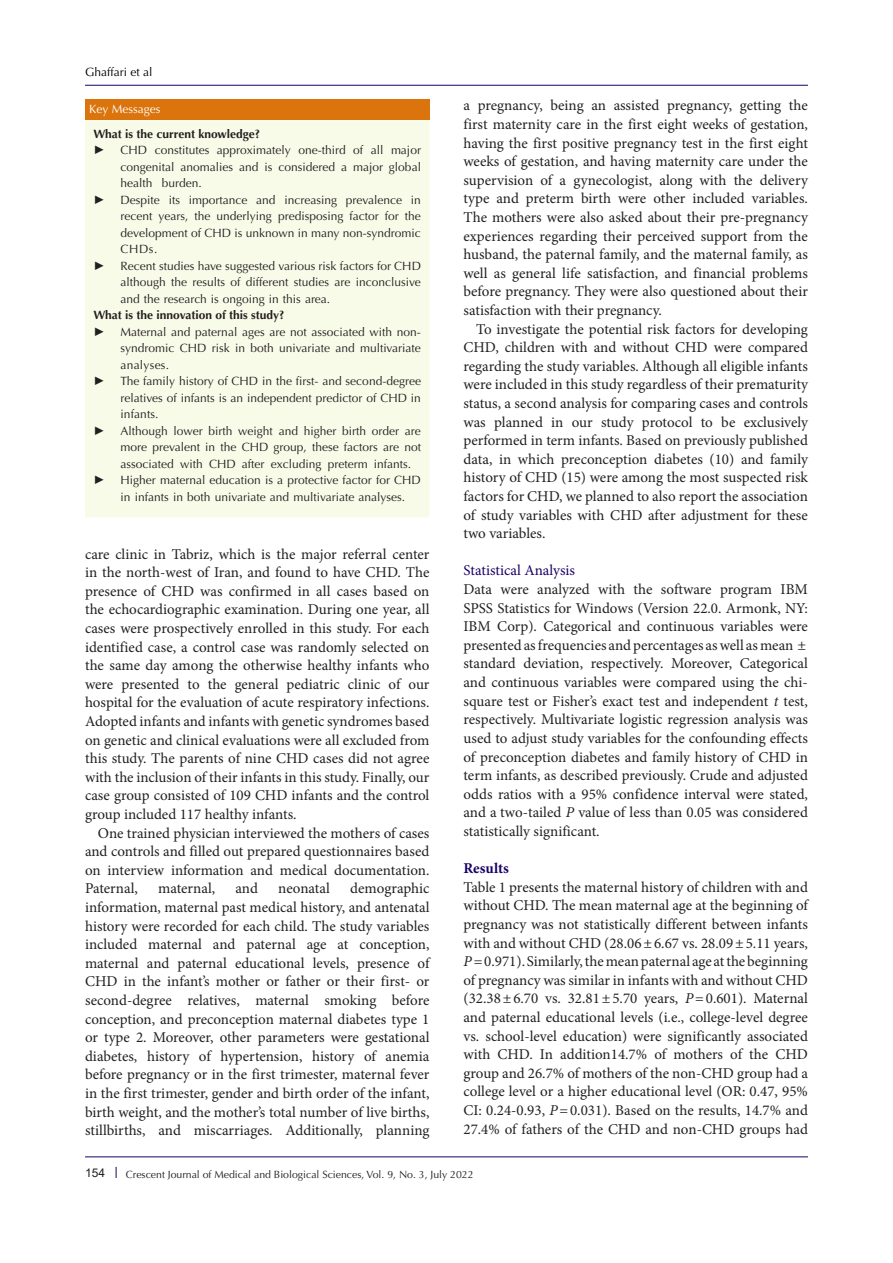
<style>
.page{position:relative;width:893px;height:1263px;background:#fff}
.page>*{position:absolute;margin:0;border:0;box-sizing:border-box;transform-origin:0 0}
.t1{font:15px/18.6px "Minion Pro";color:#231f20;text-align:justify}
.t2{font:15px "Minion Pro";color:#190066}
.t3{font:700 15px "Minion Pro";color:#190066}
.t4{font:12px/16.5px "Optima LT Std";color:#231f20;text-align:justify}
.t5{font:700 12px "Optima LT Std";color:#231f20}
.t6{font:12px "Optima LT Std";color:#000001}
.t7{font:12px "Optima LT Std";color:#fff}
.t8{font:12px "Times New Roman";color:#231f20}
.t9{font:12px "Arial";color:#231f20}
.t10{font:10.5px "Optima LT Std";color:#231f20}
.s1{font-style:italic}
</style>
<div class="page">
<hr style="left:85px;top:1156px;width:723px;height:1px;background:#190066">
<hr style="left:85px;top:85px;width:723px;height:1px;background:#190066">
<div style="left:85px;top:120px;width:344px;height:397px;background:#f9fbe9"></div>
<div style="left:85px;top:99px;width:344px;height:21px;background:#db740c"></div>
<p class="t6" style="left:85px;top:65px;width:69px">Ghaffari et al</p>
<p class="t7" style="left:89px;top:102px;width:73px">Key Messages</p>
<p class="t5" style="left:94px;top:127px;width:168px">What is the current knowledge?</p>
<p class="t8" style="left:94px;top:142px;width:13px">►</p>
<p class="t4" style="left:121px;top:142px;width:302px">CHD constitutes approximately one-third of all major congenital anomalies and is considered a major global health burden.</p>
<p class="t8" style="left:94px;top:191px;width:13px">►</p>
<p class="t4" style="left:121px;top:191px;width:302px">Despite its importance and increasing prevalence in recent years, the underlying predisposing factor for the development of CHD is unknown in many non-syndromic CHDs.</p>
<p class="t8" style="left:94px;top:257px;width:13px">►</p>
<p class="t4" style="left:121px;top:257px;width:302px">Recent studies have suggested various risk factors for CHD although the results of different studies are inconclusive and the research is ongoing in this area.</p>
<p class="t5" style="left:94px;top:308px;width:192px">What is the innovation of this study?</p>
<p class="t8" style="left:94px;top:323px;width:13px">►</p>
<p class="t4" style="left:121px;top:323px;width:302px">Maternal and paternal ages are not associated with non&shy;syndromic CHD risk in both univariate and multivariate analyses.</p>
<p class="t8" style="left:94px;top:373px;width:13px">►</p>
<p class="t4" style="left:121px;top:373px;width:302px">The family history of CHD in the first- and second-degree relatives of infants is an independent predictor of CHD in infants.</p>
<p class="t8" style="left:94px;top:422px;width:13px">►</p>
<p class="t4" style="left:121px;top:422px;width:302px">Although lower birth weight and higher birth order are more prevalent in the CHD group, these factors are not associated with CHD after excluding preterm infants.</p>
<p class="t8" style="left:94px;top:472px;width:13px">►</p>
<p class="t4" style="left:121px;top:472px;width:302px">Higher maternal education is a protective factor for CHD in infants in both univariate and multivariate analyses.</p>
<p class="t1" style="left:85px;top:545px;width:346px">care clinic in Tabriz, which is the major referral center in the north-west of Iran, and found to have CHD. The presence of CHD was confirmed in all cases based on the echocardiographic examination. During one year, all cases were prospectively enrolled in this study. For each identified case, a control case was randomly selected on the same day among the otherwise healthy infants who were presented to the general pediatric clinic of our hospital for the evaluation of acute respiratory infections.<br>Adopted infants and infants with genetic syndromes based on genetic and clinical evaluations were all excluded from this study. The parents of nine CHD cases did not agree with the inclusion of their infants in this study. Finally, our case group consisted of 109 CHD infants and the control group included 117 healthy infants.</p>
<p class="t1" style="left:85px;top:824px;width:346px;text-indent:13px">One trained physician interviewed the mothers of cases and controls and filled out prepared questionnaires based on interview information and medical documentation.<br>Paternal,</p>
<p class="t1" style="left:85px;top:879px;width:346px;text-indent:265px">demographic information, maternal past medical history, and antenatal history were recorded for each child. The study variables included maternal and paternal age at conception, maternal and paternal educational levels, presence of CHD in the infant’s mother or father or their first- or second-degree relatives, maternal smoking before conception, and preconception maternal diabetes type 1 or type 2. Moreover, other parameters were gestational diabetes, history of hypertension, history of anemia before pregnancy or in the first trimester, maternal fever in the first trimester, gender and birth order of the infant, birth weight, and the mother’s total number of live births, stillbirths, and miscarriages. Additionally, planning</p>
<p class="t1" style="left:158px;top:879px;width:59px">maternal,</p>
<p class="t1" style="left:235px;top:879px;width:24px">and</p>
<p class="t1" style="left:278px;top:879px;width:53px">neonatal</p>
<p class="t1" style="left:463px;top:96px;width:346px">a pregnancy, being an assisted pregnancy, getting the first maternity care in the first eight weeks of gestation, having the first positive pregnancy test in the first eight weeks of gestation, and having maternity care under the supervision of a gynecologist, along with the delivery type and preterm birth were other included variables.<br>The mothers were also asked about their pre-pregnancy experiences regarding their perceived support from the husband, the paternal family, and the maternal family, as well as general life satisfaction, and financial problems before pregnancy. They were also questioned about their satisfaction with their pregnancy.</p>
<p class="t1" style="left:463px;top:320px;width:346px;text-indent:13px">To investigate the potential risk factors for developing CHD, children with and without CHD were compared regarding the study variables. Although all eligible infants were included in this study regardless of their prematurity status, a second analysis for comparing cases and controls was planned in our study protocol to be exclusively performed in term infants. Based on previously published data, in which preconception diabetes (10) and family history of CHD (15) were among the most suspected risk factors for CHD, we planned to also report the association of study variables with CHD after adjustment for these two variables.</p>
<p class="t2" style="left:463px;top:561px;width:113px">Statistical Analysis</p>
<p class="t1" style="left:463px;top:580px;width:346px;text-align:left">Data were analyzed with the software program IBM SPSS Statistics for Windows (Version 22.0. Armonk, NY:<br>IBM Corp). Categorical and continuous variables were presented as frequencies and percentages as well as mean ± standard deviation, respectively. Moreover, Categorical and continuous variables were compared using the chi&shy;square test or Fisher’s exact test and independent <span class="s1">t</span> test, respectively. Multivariate logistic regression analysis was used to adjust study variables for the confounding effects of preconception diabetes and family history of CHD in term infants, as described previously. Crude and adjusted odds ratios with a 95% confidence interval were stated, and a two-tailed <span class="s1">P</span> value of less than 0.05 was considered statistically significant.</p>
<p class="t3" style="left:463px;top:858px;width:47px">Results</p>
<p class="t1" style="left:463px;top:878px;width:346px">Table 1 presents the maternal history of children with and without CHD. The mean maternal age at the beginning of pregnancy was not statistically different between infants with and without CHD (28.06±6.67 vs. 28.09±5.11 years, <span class="s1">P</span>=0.971). Similarly, the mean paternal age at the beginning of pregnancy was similar in infants with and without CHD (32.38±6.70 vs. 32.81±5.70 years, <span class="s1">P</span>=0.601). Maternal and paternal educational levels (i.e., college-level degree vs. school-level education) were significantly associated with CHD. In addition14.7% of mothers of the CHD group and 26.7% of mothers of the non-CHD group had a college level or a higher educational level (OR: 0.47, 95% CI: 0.24-0.93, <span class="s1">P</span>=0.031). Based on the results, 14.7% and 27.4% of fathers of the CHD and non-CHD groups had</p>
<p class="t9" style="left:85px;top:1164px;width:22px">154</p>
<p class="t10" style="left:126px;top:1168px;width:349px">Crescent Journal of Medical and Biological Sciences, Vol. 9, No. 3, July 2022</p>
</div>
